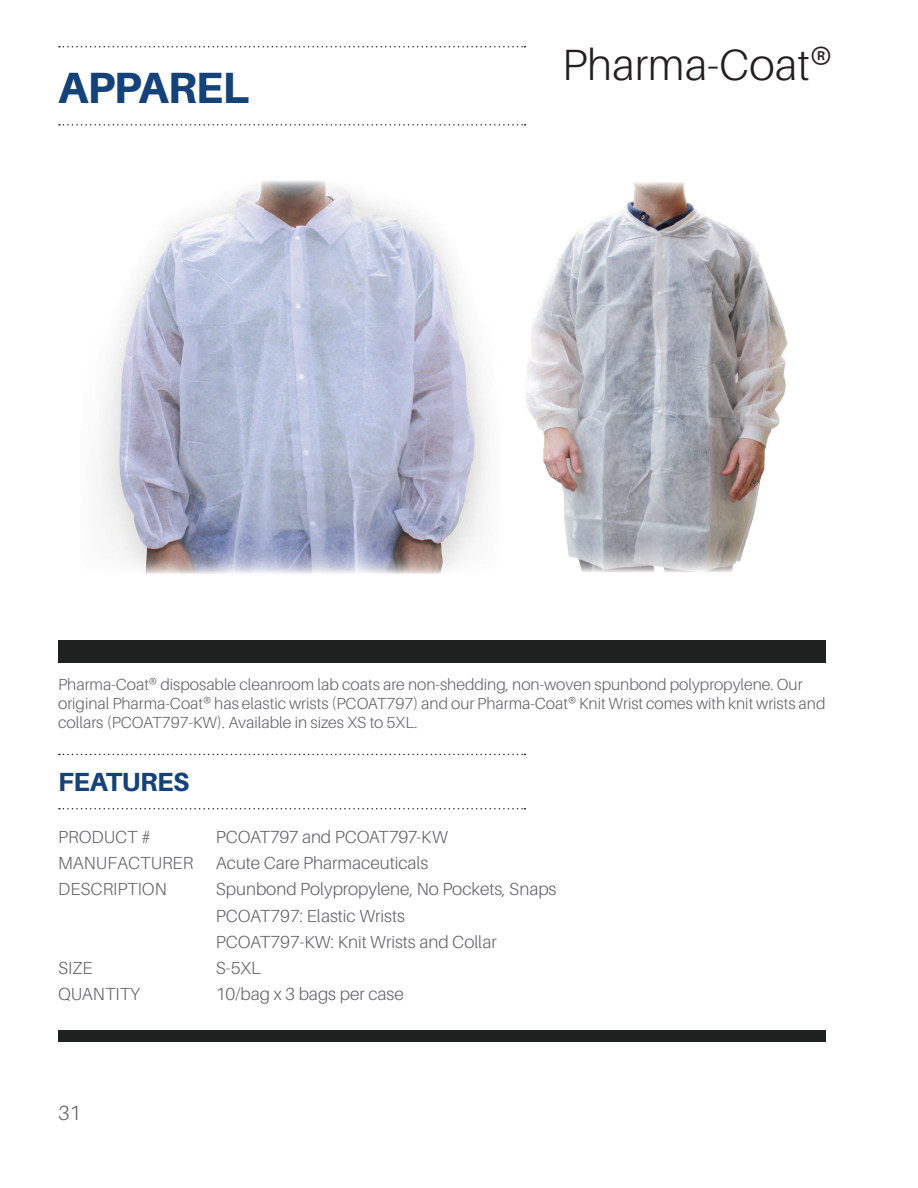
<style>
.page{position:relative;width:918px;height:1188px;background:#fff}
.page>*{position:absolute;margin:0;border:0;box-sizing:border-box;transform-origin:0 0}
.t1{font:300 43.8px "Aileron";color:#231f20}
.t2{font:800 43.8px "Aileron";letter-spacing:-.02em;color:#144279}
.t3{font:800 26.25px "Aileron";letter-spacing:-.015em;color:#144279}
.t4{font:300 20.4px "Aileron";color:#636366}
.t5{font:300 17.55px/26.2px "Aileron";color:#636366}
.t6{font:300 17.55px "Aileron";letter-spacing:-.02em;color:#636366}
.t7{font:300 16.05px/19.2px "Aileron";color:#636366}
</style>
<div class="page">
<div style="left:58px;top:1031px;width:767px;height:11px;background:#1e2120"></div>
<div style="left:58px;top:641px;width:768px;height:22px;background:#1e2120"></div>
<svg style="left:59px;top:124px;width:466px;height:2px"></svg>
<svg style="left:59px;top:46px;width:466px;height:1px"></svg>
<svg style="left:59px;top:754px;width:466px;height:1px"></svg>
<svg style="left:59px;top:808px;width:466px;height:1px"></svg>
<img style="left:526px;top:182px;width:262px;height:390px">
<img style="left:102px;top:181px;width:386px;height:393px">
<h1 class="t2" style="left:58px;top:69px;width:193px">APPAREL</h1>
<h1 class="t1" style="left:562px;top:46px;width:271px">Pharma-Coat®</h1>
<p class="t7" style="left:58px;top:676px;width:769px">Pharma-Coat® disposable cleanroom lab coats are non-shedding, non-woven spunbond polypropylene. Our original Pharma-Coat® has elastic wrists (PCOAT797) and our Pharma-Coat® Knit Wrist comes with knit wrists and collars (PCOAT797-KW). Available in sizes XS to 5XL.</p>
<h2 class="t3" style="left:58px;top:771px;width:133px">FEATURES</h2>
<p class="t5" style="left:58px;top:825px;width:94px">PRODUCT #</p>
<p class="t6" style="left:216px;top:829px;width:234px">PCOAT797 and PCOAT797-KW</p>
<p class="t5" style="left:58px;top:851px;width:137px">MANUFACTURER</p>
<p class="t5" style="left:216px;top:851px;width:214px">Acute Care Pharmaceuticals</p>
<p class="t5" style="left:58px;top:877px;width:110px">DESCRIPTION</p>
<p class="t5" style="left:216px;top:877px;width:342px">Spunbond Polypropylene, No Pockets, Snaps<br>PCOAT797: Elastic Wrists<br>PCOAT797-KW: Knit Wrists and Collar</p>
<p class="t5" style="left:58px;top:956px;width:36px">SIZE</p>
<p class="t5" style="left:216px;top:956px;width:47px">S-5XL</p>
<p class="t5" style="left:58px;top:982px;width:83px">QUANTITY</p>
<p class="t5" style="left:216px;top:982px;width:190px">10/bag x 3 bags per case</p>
<p class="t4" style="left:58px;top:1104px;width:24px">31</p>
</div>
